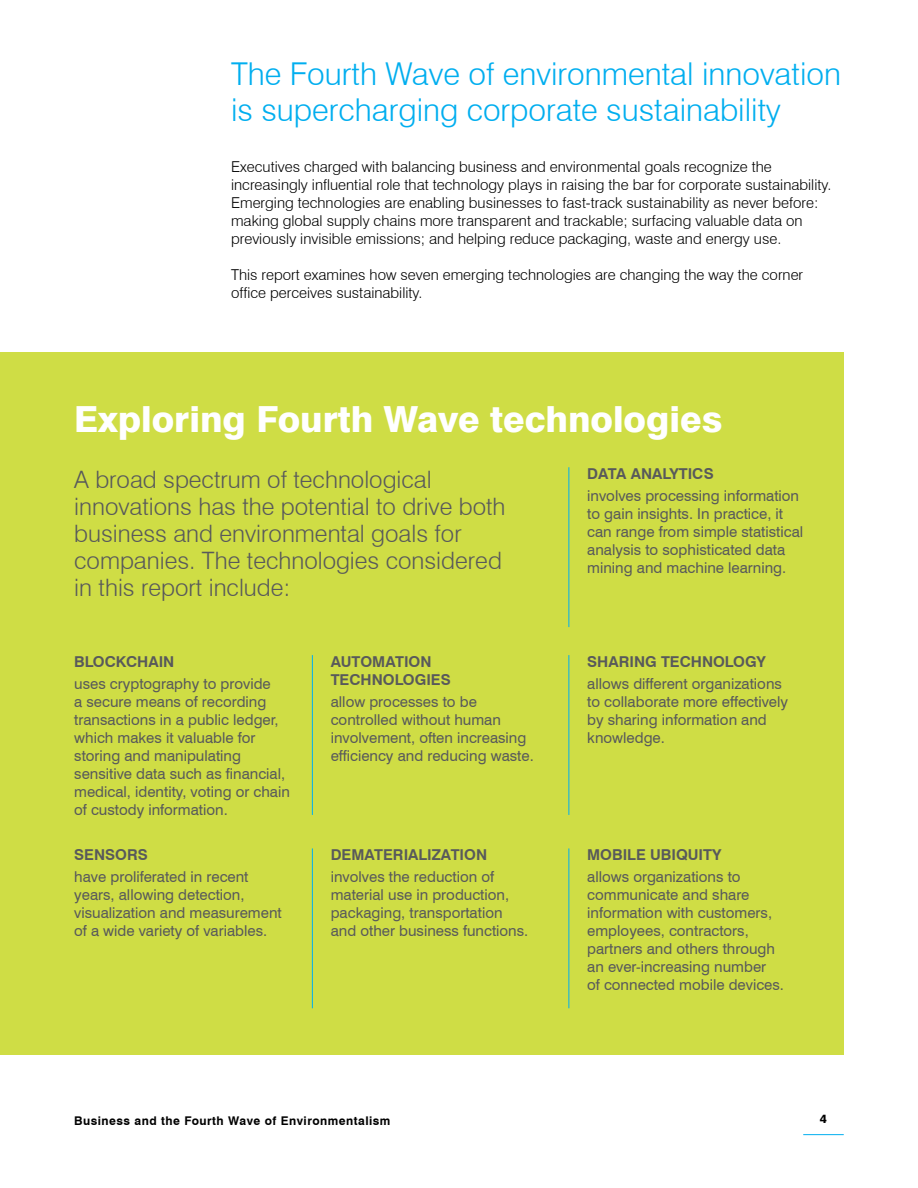
<style>
.page{position:relative;width:918px;height:1188px;background:#fff}
.page>*{position:absolute;margin:0;border:0;box-sizing:border-box;transform-origin:0 0}
.t1{font:800 36px "Swiss 721 BT";color:#fff}
.t2{font:300 31.5px/36px "Swiss 721 BT";color:#00aeef}
.t3{font:300 24px/27px "Swiss 721 BT";color:#58595b}
.t4{font:15px/18px "Swiss 721 BT";color:#58595b}
.t5{font:300 15px/18px "Swiss 721 BT";color:#000}
.t6{font:700 15px/18px "Swiss 721 BT";color:#58595b}
.t7{font:700 12px "Swiss 721 BT";letter-spacing:.04em;color:#000}
.t8{font:800 12px "Swiss 721 BT";color:#000}
</style>
<div class="page">
<hr style="left:803px;top:1134px;width:41px;height:1px;background:#00aeef">
<div style="left:0;top:352px;width:844px;height:703px;background:#cfdd45"></div>
<hr style="left:312px;top:655px;width:1px;height:160px;background:#00aeef">
<hr style="left:312px;top:848px;width:1px;height:160px;background:#00aeef">
<hr style="left:568px;top:655px;width:1px;height:160px;background:#00aeef">
<hr style="left:568px;top:467px;width:1px;height:160px;background:#00aeef">
<hr style="left:568px;top:848px;width:1px;height:160px;background:#00aeef">
<h2 class="t2" style="left:231px;top:55px;width:611px">The Fourth Wave of environmental innovation is supercharging corporate sustainability</h2>
<p class="t5" style="left:231px;top:158px;width:602px">Executives charged with balancing business and environmental goals recognize the increasingly influential role that technology plays in raising the bar for corporate sustainability.<br>Emerging technologies are enabling businesses to fast-track sustainability as never before: making global supply chains more transparent and trackable; surfacing valuable data on previously invisible emissions; and helping reduce packaging, waste and energy use.</p>
<p class="t5" style="left:231px;top:266px;width:574px">This report examines how seven emerging technologies are changing the way the corner office perceives sustainability.</p>
<h1 class="t1" style="left:74px;top:397px;width:650px">Exploring Fourth Wave technologies</h1>
<h3 class="t3" style="left:74px;top:466px;width:433px">A broad spectrum of technological innovations has the potential to drive both business and environmental goals for companies. The technologies considered in this report include:</h3>
<p class="t6" style="left:587px;top:464px;width:128px">DATA ANALYTICS</p>
<p class="t4" style="left:587px;top:487px;width:218px">involves processing information to gain insights. In practice, it can range from simple statistical analysis to sophisticated data mining and machine learning.</p>
<p class="t6" style="left:74px;top:652px;width:102px">BLOCKCHAIN</p>
<p class="t4" style="left:74px;top:674px;width:217px">uses cryptography to provide<br>a secure means of recording transactions in a public ledger, which makes it valuable for storing and manipulating sensitive data such as financial, medical, identity, voting or chain of custody information.</p>
<p class="t6" style="left:74px;top:845px;width:75px">SENSORS</p>
<p class="t4" style="left:74px;top:868px;width:209px">have proliferated in recent years, allowing detection, visualization and measurement of a wide variety of variables.</p>
<p class="t6" style="left:331px;top:652px;width:122px">AUTOMATION<br>TECHNOLOGIES</p>
<p class="t4" style="left:331px;top:692px;width:205px">allow processes to be controlled without human involvement, often increasing efficiency and reducing waste.</p>
<p class="t6" style="left:331px;top:845px;width:158px">DEMATERIALIZATION</p>
<p class="t4" style="left:331px;top:868px;width:199px">involves the reduction of material use in production, packaging, transportation and other business functions.</p>
<p class="t6" style="left:587px;top:652px;width:180px">SHARING TECHNOLOGY</p>
<p class="t4" style="left:587px;top:674px;width:202px">allows different organizations to collaborate more effectively by sharing information and knowledge.</p>
<p class="t6" style="left:587px;top:845px;width:136px">MOBILE UBIQUITY</p>
<p class="t4" style="left:587px;top:868px;width:198px">allows organizations to communicate and share information with customers, employees, contractors, partners and others through an ever-increasing number<br>of connected mobile devices.</p>
<p class="t7" style="left:74px;top:1114px;width:318px">Business and the Fourth Wave of Environmentalism</p>
<p class="t8" style="left:820px;top:1111px;width:9px">4</p>
</div>
